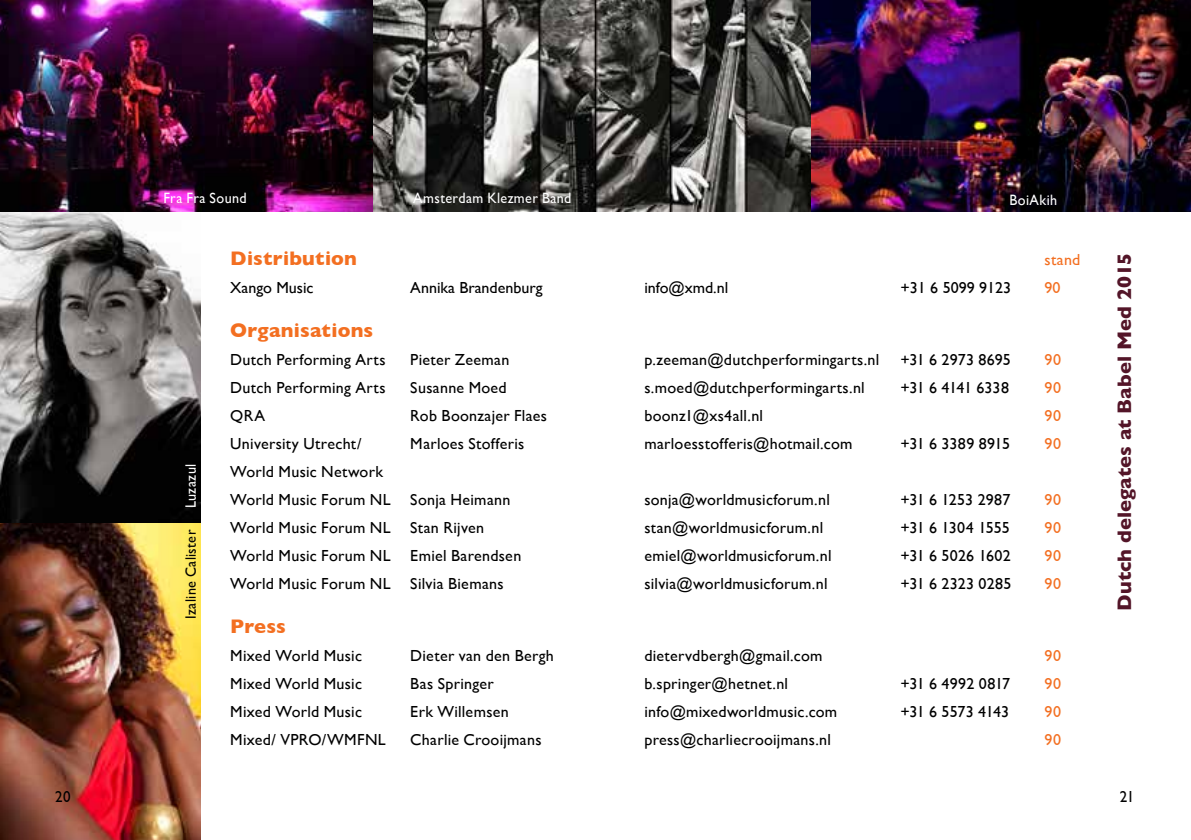
<style>
.page{position:relative;width:1191px;height:840px;background:#fff}
.page>*{position:absolute;margin:0;border:0;box-sizing:border-box;transform-origin:0 0}
.t1{font:700 20px "Gill Sans";letter-spacing:.01em;color:#f36f21}
.t2{font:700 20px "Gill Sans";color:#531528}
.t3{font:16px/28px "Gill Sans";letter-spacing:.015em;color:#000}
.t4{font:16px "Gill Sans";letter-spacing:.03em;color:#f36f21}
.t5{font:16px "Gill Sans";letter-spacing:-.03em;color:#000}
.t6{font:16px "Gill Sans";letter-spacing:-.005em;color:#000}
.t7{font:16px "Gill Sans";letter-spacing:-.01em;color:#000}
.t8{font:16px "Gill Sans";letter-spacing:.015em;color:#000;scale:.94 1}
.t9{font:15px "Gill Sans";letter-spacing:.025em;color:#fff;scale:.94 1}
.t10{font:15px "Gill Sans";letter-spacing:.025em;color:#000;scale:.94 1}
</style>
<div class="page">
<img style="left:0;top:0;width:811px;height:211px">
<img style="left:0;top:187px;width:201px;height:652px">
<img style="left:811px;top:0;width:380px;height:211px">
<p class="t9" style="left:163px;top:189px;width:90px">Fra Fra Sound</p>
<p class="t9" style="left:413px;top:189px;width:170px">Amsterdam Klezmer Band</p>
<p class="t9" style="left:1009px;top:191px;width:52px">BoiAkih</p>
<p class="t9" style="left:182px;top:508px;width:49px;rotate:-90deg">Luzazul</p>
<p class="t10" style="left:182px;top:618px;width:96px;rotate:-90deg">Izaline Calister</p>
<p class="t1" style="left:230px;top:242px;width:128px">Distribution</p>
<p class="t4" style="left:1044px;top:250px;width:37px">stand</p>
<p class="t3" style="left:230px;top:273px;width:85px">Xango Music</p>
<p class="t3" style="left:410px;top:273px;width:134px">Annika Brandenburg</p>
<p class="t3" style="left:644px;top:273px;width:85px">info@xmd.nl</p>
<p class="t3" style="left:900px;top:273px;width:112px">+31 6 5099 9123</p>
<p class="t4" style="left:1044px;top:278px;width:17px">90</p>
<p class="t1" style="left:230px;top:314px;width:145px">Organisations</p>
<p class="t3" style="left:230px;top:345px;width:157px">Dutch Performing Arts</p>
<p class="t3" style="left:410px;top:345px;width:101px">Pieter Zeeman</p>
<p class="t3" style="left:644px;top:345px;width:236px">p.zeeman@dutchperformingarts.nl</p>
<p class="t3" style="left:900px;top:345px;width:112px">+31 6 2973 8695</p>
<p class="t4" style="left:1044px;top:350px;width:18px">90</p>
<p class="t3" style="left:230px;top:373px;width:157px">Dutch Performing Arts</p>
<p class="t3" style="left:410px;top:373px;width:98px">Susanne Moed</p>
<p class="t3" style="left:644px;top:373px;width:222px">s.moed@dutchperformingarts.nl</p>
<p class="t5" style="left:900px;top:378px;width:110px">+31 6 4141 6338</p>
<p class="t4" style="left:1044px;top:378px;width:18px">90</p>
<p class="t3" style="left:230px;top:401px;width:36px">QRA</p>
<p class="t3" style="left:410px;top:401px;width:138px">Rob Boonzajer Flaes</p>
<p class="t3" style="left:644px;top:401px;width:120px">boonz1@xs4all.nl</p>
<p class="t4" style="left:1044px;top:406px;width:18px">90</p>
<p class="t3" style="left:230px;top:429px;width:133px">University Utrecht/</p>
<p class="t3" style="left:410px;top:429px;width:116px">Marloes Stofferis</p>
<p class="t3" style="left:644px;top:429px;width:209px">marloesstofferis@hotmail.com</p>
<p class="t6" style="left:900px;top:434px;width:111px">+31 6 3389 8915</p>
<p class="t4" style="left:1044px;top:434px;width:18px">90</p>
<p class="t3" style="left:230px;top:457px;width:282px">World Music Network<br>World Music Forum NL Sonja Heimann</p>
<p class="t3" style="left:644px;top:485px;width:187px">sonja@worldmusicforum.nl</p>
<p class="t3" style="left:900px;top:485px;width:111px">+31 6 1253 2987</p>
<p class="t4" style="left:1044px;top:490px;width:18px">90</p>
<p class="t3" style="left:230px;top:513px;width:255px">World Music Forum NL Stan Rijven</p>
<p class="t3" style="left:644px;top:513px;width:180px">stan@worldmusicforum.nl</p>
<p class="t3" style="left:900px;top:513px;width:111px">+31 6 1304 1555</p>
<p class="t4" style="left:1044px;top:518px;width:18px">90</p>
<p class="t3" style="left:230px;top:541px;width:292px">World Music Forum NL Emiel Barendsen</p>
<p class="t3" style="left:644px;top:541px;width:189px">emiel@worldmusicforum.nl</p>
<p class="t3" style="left:900px;top:541px;width:112px">+31 6 5026 1602</p>
<p class="t4" style="left:1044px;top:546px;width:18px">90</p>
<p class="t3" style="left:230px;top:569px;width:275px">World Music Forum NL Silvia Biemans</p>
<p class="t3" style="left:644px;top:569px;width:185px">silvia@worldmusicforum.nl</p>
<p class="t3" style="left:900px;top:569px;width:112px">+31 6 2323 0285</p>
<p class="t4" style="left:1044px;top:574px;width:18px">90</p>
<p class="t1" style="left:230px;top:610px;width:57px">Press</p>
<p class="t3" style="left:230px;top:641px;width:133px">Mixed World Music</p>
<p class="t3" style="left:410px;top:641px;width:145px">Dieter van den Bergh</p>
<p class="t3" style="left:644px;top:641px;width:180px">dietervdbergh@gmail.com</p>
<p class="t4" style="left:1044px;top:646px;width:18px">90</p>
<p class="t3" style="left:230px;top:669px;width:133px">Mixed World Music</p>
<p class="t3" style="left:410px;top:669px;width:85px">Bas Springer</p>
<p class="t3" style="left:644px;top:669px;width:145px">b.springer@hetnet.nl</p>
<p class="t3" style="left:900px;top:669px;width:111px">+31 6 4992 0817</p>
<p class="t4" style="left:1044px;top:674px;width:18px">90</p>
<p class="t3" style="left:230px;top:697px;width:133px">Mixed World Music</p>
<p class="t3" style="left:410px;top:697px;width:100px">Erk Willemsen</p>
<p class="t3" style="left:644px;top:697px;width:194px">info@mixedworldmusic.com</p>
<p class="t7" style="left:900px;top:702px;width:110px">+31 6 5573 4143</p>
<p class="t4" style="left:1044px;top:702px;width:18px">90</p>
<p class="t3" style="left:230px;top:725px;width:157px">Mixed/ VPRO/WMFNL</p>
<p class="t3" style="left:410px;top:725px;width:133px">Charlie Crooijmans</p>
<p class="t3" style="left:644px;top:725px;width:188px">press@charliecrooijmans.nl</p>
<p class="t4" style="left:1044px;top:730px;width:18px">90</p>
<p class="t2" style="left:1108px;top:610px;width:359px;rotate:-90deg">Dutch delegates at Babel Med 2015</p>
<p class="t8" style="left:55px;top:786px;width:18px">20</p>
<p class="t8" style="left:1119px;top:786px;width:17px">21</p>
</div>
